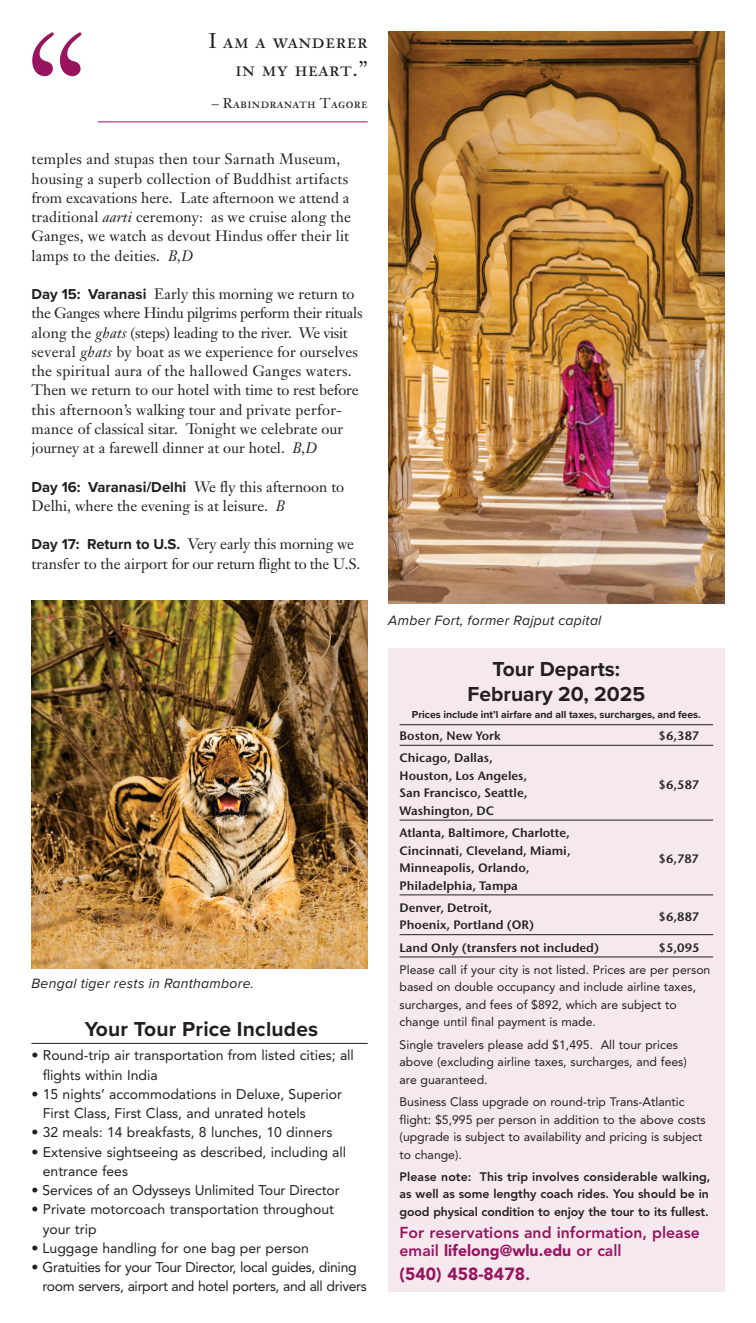
<style>
.page{position:relative;width:756px;height:1323px;background:#fff}
.page>*{position:absolute;margin:0;border:0;box-sizing:border-box;transform-origin:0 0}
.t1{font:700 21px/24.5px "Proxima Nova";color:#231f20;text-align:center}
.t2{font:21px/28px "Janson Text LT Pro";letter-spacing:.03em;color:#231f20;text-align:right}
.Phone_Number{font:900 17.5px "Avenir LT Pro";color:#99145e}
.Reservations{font:800 15.75px/17.5px "Avenir LT Pro";color:#99145e}
.t3{font:14.88px/19.2px "Janson Text LT Pro";color:#231f20}
.Bullets{font:14px/19.2px "Avenir LT Pro";color:#231f20}
.Bullets-2{font:14px/19.2px "Avenir LT Pro";letter-spacing:-.025em;color:#231f20}
.t4{font:italic 14px "Proxima Nova";letter-spacing:.02em;color:#231f20}
.t5{font:14px "Janson Text LT Pro";letter-spacing:.02em;color:#231f20}
.Copy{font:12.25px/17.5px "Avenir LT Pro";color:#231f20}
.City_Price{font:600 12.25px/17.5px "Stone Sans ITC Pro";color:#231f20}
.Please_Note{font:800 12.25px/17.5px "Avenir LT Pro";color:#231f20}
.t6{font:700 10.5px "Proxima Nova";color:#231f20}
.s1{font-style:italic}
.s2{font-family:"Proxima Nova";font-weight:700}
.s3{font-weight:900}
.s4{font-weight:800}
</style>
<div class="page">
<hr style="left:32px;top:1043px;width:336px;height:1px;background:#231f20">
<div style="left:388px;top:648px;width:336px;height:643px;background:#f5e9ef"></div>
<hr style="left:400px;top:724px;width:313px;height:1px;background:#231f20">
<hr style="left:400px;top:745px;width:313px;height:1px;background:#231f20">
<hr style="left:400px;top:820px;width:313px;height:1px;background:#231f20">
<hr style="left:400px;top:895px;width:313px;height:1px;background:#231f20">
<hr style="left:400px;top:934px;width:313px;height:1px;background:#231f20">
<hr style="left:400px;top:957px;width:313px;height:1px;background:#231f20">
<img style="left:388px;top:32px;width:336px;height:572px">
<img style="left:32px;top:600px;width:336px;height:368px">
<hr style="left:98px;top:122px;width:270px;height:1px;background:#99145e">
<svg style="left:32px;top:32px;width:49px;height:44px"></svg>
<p class="t2" style="left:209px;top:27px;width:160px">I am a wanderer in my heart.”</p>
<p class="t5" style="left:212px;top:94px;width:157px">– Rabindranath Tagore</p>
<p class="t3" style="left:32px;top:150px;width:321px">temples and stupas then tour Sarnath Museum, housing a superb collection of Buddhist artifacts from excavations here. Late afternoon we attend a traditional <span class="s1">aarti</span> ceremony: as we cruise along the Ganges, we watch as devout Hindus offer their lit lamps to the deities. <span class="s1">B,D</span></p>
<p class="t3" style="left:32px;top:284px;width:333px"><span class="s2">Day 15: Varanasi</span> Early this morning we return to the Ganges where Hindu pilgrims perform their rituals along the <span class="s1">ghats</span> (steps) leading to the river. We visit several <span class="s1">ghats</span> by boat as we experience for ourselves the spiritual aura of the hallowed Ganges waters.<br>Then we return to our hotel with time to rest before this afternoon’s walking tour and private perfor&shy;mance of classical sitar. Tonight we celebrate our journey at a farewell dinner at our hotel. <span class="s1">B,D</span></p>
<p class="t3" style="left:32px;top:477px;width:314px"><span class="s2">Day 16: Varanasi/Delhi</span> We fly this afternoon to<br>Delhi, where the evening is at leisure. <span class="s1">B</span></p>
<p class="t3" style="left:32px;top:535px;width:330px"><span class="s2">Day 17: Return to U.S.</span> Very early this morning we transfer to the airport for our return flight to the U.S.</p>
<p class="t4" style="left:32px;top:973px;width:224px">Bengal tiger rests in Ranthambore.</p>
<p class="t1" style="left:85px;top:1017px;width:235px">Your Tour Price Includes</p>
<p class="Bullets" style="left:43px;top:1046px;width:313px;text-indent:-11px">• Round-trip air transportation from listed cities; all flights within India</p>
<p class="Bullets" style="left:43px;top:1084px;width:301px;text-indent:-11px">• 15 nights’ accommodations in Deluxe, Superior<br>First Class, First Class, and unrated hotels</p>
<p class="Bullets" style="left:32px;top:1123px;width:302px">• 32 meals: 14 breakfasts, 8 lunches, 10 dinners</p>
<p class="Bullets" style="left:43px;top:1142px;width:305px;text-indent:-11px">• Extensive sightseeing as described, including all entrance fees</p>
<p class="Bullets" style="left:32px;top:1181px;width:310px">• Services of an Odysseys Unlimited Tour Director</p>
<p class="Bullets" style="left:43px;top:1200px;width:293px;text-indent:-11px">• Private motorcoach transportation throughout your trip</p>
<p class="Bullets" style="left:32px;top:1238px;width:279px">• Luggage handling for one bag per person</p>
<p class="Bullets-2" style="left:43px;top:1258px;width:326px;text-indent:-11px">• Gratuities for your Tour Director, local guides, dining room servers, airport and hotel porters, and all drivers</p>
<p class="t4" style="left:388px;top:609px;width:215px">Amber Fort, former Rajput capital</p>
<p class="t1" style="left:468px;top:656px;width:179px">Tour Departs:<br>February 20, 2025</p>
<p class="t6" style="left:412px;top:706px;width:291px">Prices include int’l airfare and all taxes, surcharges, and fees.</p>
<p class="City_Price" style="left:400px;top:727px;width:103px">Boston, New York</p>
<p class="City_Price" style="left:659px;top:727px;width:42px">$6,387</p>
<p class="City_Price" style="left:400px;top:749px;width:129px">Chicago, Dallas,<br>Houston, Los Angeles,</p>
<p class="City_Price" style="left:659px;top:776px;width:42px">$6,587</p>
<p class="City_Price" style="left:400px;top:784px;width:129px">San Francisco, Seattle,<br>Washington, DC</p>
<p class="City_Price" style="left:400px;top:824px;width:173px">Atlanta, Baltimore, Charlotte,<br>Cincinnati, Cleveland, Miami,</p>
<p class="City_Price" style="left:659px;top:850px;width:42px">$6,787</p>
<p class="City_Price" style="left:400px;top:859px;width:131px">Minneapolis, Orlando,<br>Philadelphia, Tampa</p>
<p class="City_Price" style="left:400px;top:899px;width:94px">Denver, Detroit,</p>
<p class="City_Price" style="left:659px;top:908px;width:42px">$6,887</p>
<p class="City_Price" style="left:400px;top:916px;width:136px">Phoenix, Portland (OR)</p>
<p class="City_Price" style="left:400px;top:939px;width:201px">Land Only (transfers not included)</p>
<p class="City_Price" style="left:659px;top:939px;width:43px">$5,095</p>
<p class="Copy" style="left:400px;top:961px;width:312px">Please call if your city is not listed. Prices are per person based on double occupancy and include airline taxes, surcharges, and fees of $892, which are subject to change until final payment is made.</p>
<p class="Copy" style="left:400px;top:1036px;width:289px">Single travelers please add $1,495. All tour prices above (excluding airline taxes, surcharges, and fees) are guaranteed.</p>
<p class="Copy" style="left:400px;top:1093px;width:308px">Business Class upgrade on round-trip Trans-Atlantic flight: $5,995 per person in addition to the above costs (upgrade is subject to availability and pricing is subject to change).</p>
<p class="Please_Note" style="left:400px;top:1168px;width:313px">Please note: This trip involves considerable walking, as well as some lengthy coach rides. You should be in good physical condition to enjoy the tour to its fullest.</p>
<p class="Reservations" style="left:400px;top:1224px;width:302px">For reservations and information, please email <span class="s3">lifelong@wlu.edu</span> or call</p>
<p class="Phone_Number" style="left:400px;top:1263px;width:132px">(540) 458-8478<span class="s4">.</span></p>
</div>
